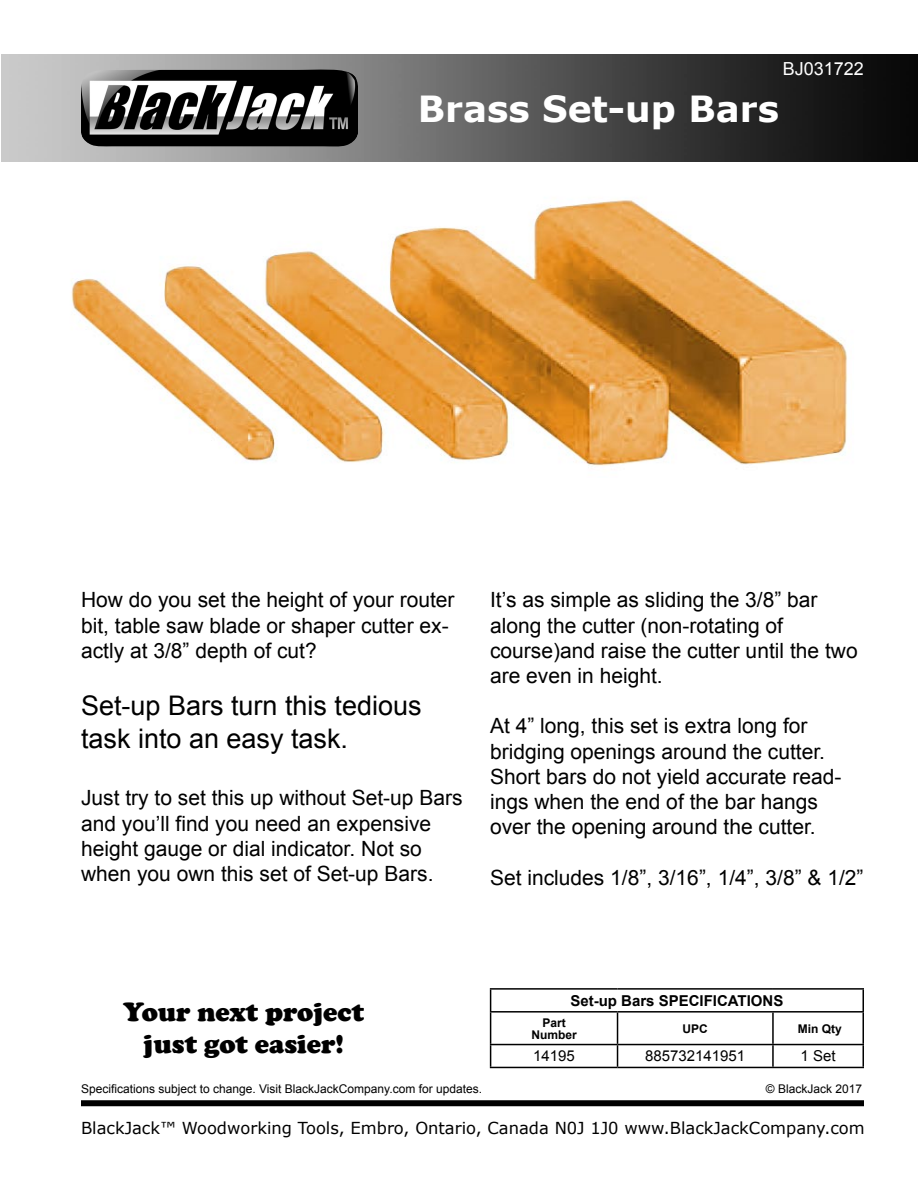
<style>
.page{position:relative;width:918px;height:1188px;background:#fff}
.page>*{position:absolute;margin:0;border:0;box-sizing:border-box;transform-origin:0 0}
.t1{font:700 36px "Verdana";color:#fff}
.t2{font:27px/32.4px "Arial";color:#000}
.t3{font:900 27px/32.4px "Cooper";color:#000;text-align:center}
.t4{font:21px/25.2px "Arial";color:#000}
.t5{font:18px "Arial";color:#fff}
.t6{font:16.5px "Verdana";color:#000}
.t7{font:700 15px "Arial";color:#000}
.t8{font:15px "Arial";color:#000}
.t9{font:12px "Arial";color:#000}
.t10{font:700 12px/12px "Arial";color:#000;text-align:center}
</style>
<div class="page">
<img style="left:1px;top:54px;width:917px;height:107px">
<img style="left:81px;top:70px;width:277px;height:76px">
<div style="left:81px;top:1100px;width:783px;height:6px;background:#000"></div>
<img style="left:71px;top:200px;width:777px;height:266px">
<hr style="left:490px;top:988px;width:128px;height:2px;background:#000">
<svg style="left:490px;top:990px;width:1px;height:21px"></svg>
<hr style="left:618px;top:988px;width:155px;height:2px;background:#000">
<hr style="left:773px;top:988px;width:91px;height:2px;background:#000">
<svg style="left:863px;top:990px;width:1px;height:21px"></svg>
<hr style="left:490px;top:1011px;width:128px;height:2px;background:#000">
<hr style="left:490px;top:1013px;width:1px;height:31px;background:#000">
<hr style="left:618px;top:1011px;width:155px;height:2px;background:#000">
<hr style="left:617px;top:1013px;width:1px;height:31px;background:#000">
<hr style="left:773px;top:1011px;width:91px;height:2px;background:#000">
<hr style="left:772px;top:1013px;width:2px;height:31px;background:#000">
<hr style="left:863px;top:1013px;width:1px;height:31px;background:#000">
<hr style="left:490px;top:1044px;width:128px;height:1px;background:#000">
<svg style="left:490px;top:1045px;width:1px;height:22px"></svg>
<hr style="left:618px;top:1044px;width:155px;height:1px;background:#000">
<svg style="left:617px;top:1045px;width:1px;height:22px"></svg>
<hr style="left:773px;top:1044px;width:91px;height:1px;background:#000">
<hr style="left:772px;top:1045px;width:2px;height:22px;background:#000">
<svg style="left:863px;top:1045px;width:1px;height:22px"></svg>
<hr style="left:490px;top:1067px;width:128px;height:1px;background:#000">
<hr style="left:618px;top:1067px;width:155px;height:1px;background:#000">
<hr style="left:773px;top:1067px;width:91px;height:1px;background:#000">
<p class="t5" style="left:783px;top:57px;width:83px">BJ031722</p>
<h1 class="t1" style="left:418px;top:83px;width:363px">Brass Set-up Bars</h1>
<p class="t4" style="left:81px;top:588px;width:375px">How do you set the height of your router bit, table saw blade or shaper cutter ex&shy;actly at 3/8” depth of cut?</p>
<p class="t2" style="left:81px;top:690px;width:342px">Set-up Bars turn this tedious task into an easy task.</p>
<p class="t4" style="left:81px;top:786px;width:383px">Just try to set this up without Set-up Bars and you’ll find you need an expensive height gauge or dial indicator. Not so when you own this set of Set-up Bars.</p>
<p class="t4" style="left:490px;top:588px;width:369px">It’s as simple as sliding the 3/8” bar along the cutter (non-rotating of course)and raise the cutter until the two are even in height.</p>
<p class="t4" style="left:490px;top:714px;width:353px">At 4” long, this set is extra long for bridging openings around the cutter.<br>Short bars do not yield accurate read&shy;ings when the end of the bar hangs over the opening around the cutter.</p>
<p class="t4" style="left:490px;top:865px;width:375px">Set includes 1/8”, 3/16”, 1/4”, 3/8” &amp; 1/2”</p>
<p class="t3" style="left:123px;top:995px;width:243px">Your next project just got easier!</p>
<p class="t7" style="left:570px;top:991px;width:215px">Set-up Bars SPECIFICATIONS</p>
<p class="t10" style="left:531px;top:1017px;width:47px">Part<br>Number</p>
<p class="t10" style="left:683px;top:1023px;width:27px">UPC</p>
<p class="t10" style="left:798px;top:1023px;width:46px">Min Qty</p>
<p class="t8" style="left:533px;top:1046px;width:43px">14195</p>
<p class="t8" style="left:645px;top:1046px;width:102px">885732141951</p>
<p class="t8" style="left:801px;top:1046px;width:37px">1 Set</p>
<p class="t9" style="left:81px;top:1081px;width:403px">Specifications subject to change. Visit BlackJackCompany.com for updates.</p>
<p class="t9" style="left:766px;top:1081px;width:98px">© BlackJack 2017</p>
<p class="t6" style="left:81px;top:1117px;width:785px">BlackJack™ Woodworking Tools, Embro, Ontario, Canada N0J 1J0 www.BlackJackCompany.com</p>
</div>
